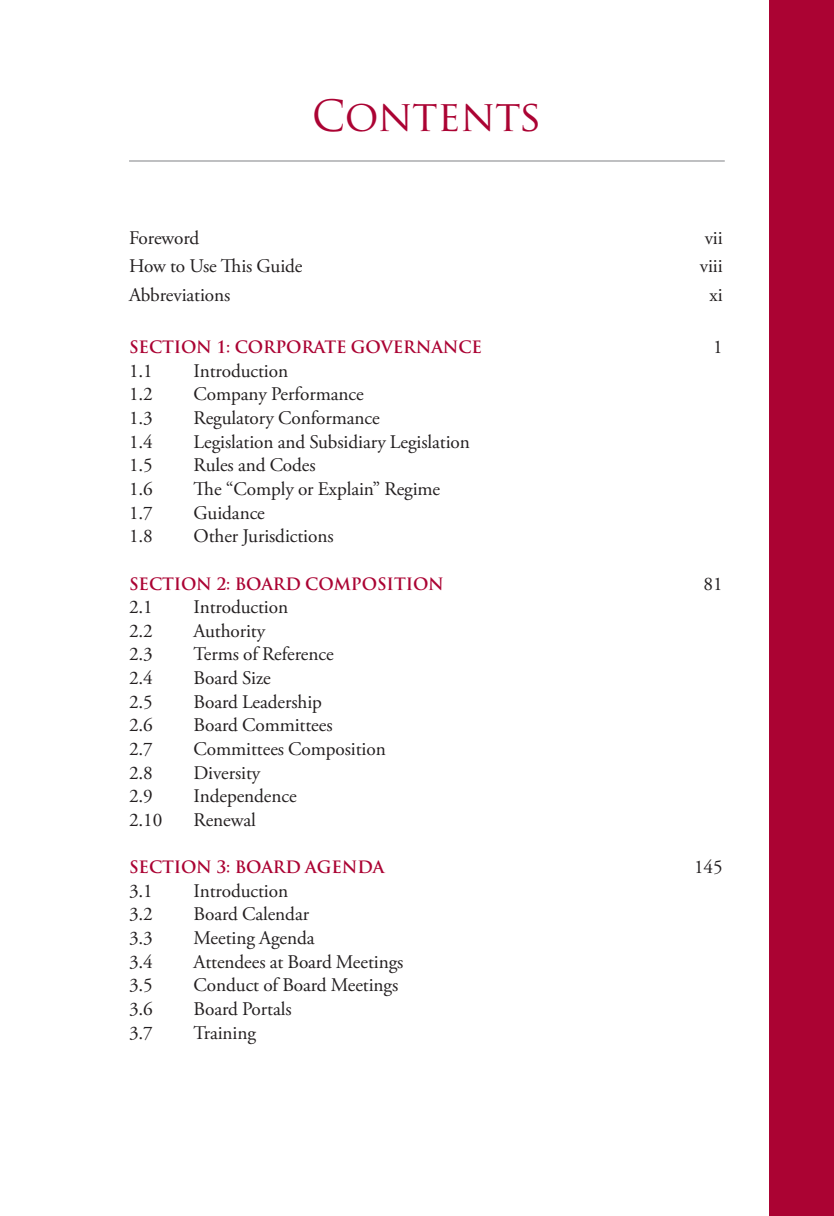
<style>
.page{position:relative;width:834px;height:1216px;background:#fff}
.page>*{position:absolute;margin:0;border:0;box-sizing:border-box;transform-origin:0 0}
.t1{font:42px "Trajan Pro";letter-spacing:-.005em;color:#ab0333}
.t2{font:19.25px "Adobe Garamond Pro";letter-spacing:-.005em;color:#231f20}
.t3{font:700 16.62px "Trajan Pro";letter-spacing:-.005em;color:#ab0333}
</style>
<div class="page">
<hr style="left:129px;top:160px;width:595px;height:1px;background:#808285">
<div style="left:769px;top:0;width:64px;height:1215px;background:#ab0333"></div>
<h1 class="t1" style="left:312px;top:89px;width:231px">CONTENTS</h1>
<p class="t2" style="left:129px;top:226px;width:72px">Foreword</p>
<p class="t2" style="left:704px;top:226px;width:20px">vii</p>
<p class="t2" style="left:129px;top:255px;width:175px">How to Use This Guide</p>
<p class="t2" style="left:699px;top:255px;width:24px">viii</p>
<p class="t2" style="left:129px;top:283px;width:103px">Abbreviations</p>
<p class="t2" style="left:709px;top:283px;width:15px">xi</p>
<p class="t3" style="left:129px;top:337px;width:47px">SECTION</p>
<p class="t3" style="left:216px;top:337px;width:45px">1: CORPORATE</p>
<p class="t3" style="left:351px;top:337px;width:29px">GOVERNAN</p>
<p class="t3" style="left:458px;top:337px;width:23px">CE</p>
<p class="t2" style="left:713px;top:335px;width:11px">1</p>
<p class="t2" style="left:129px;top:359px;width:25px">1.1</p>
<p class="t2" style="left:193px;top:359px;width:96px">Introduction</p>
<p class="t2" style="left:129px;top:383px;width:25px">1.2</p>
<p class="t2" style="left:193px;top:383px;width:171px">Company Performance</p>
<p class="t2" style="left:129px;top:406px;width:25px">1.3</p>
<p class="t2" style="left:193px;top:406px;width:188px">Regulatory Conformance</p>
<p class="t2" style="left:129px;top:430px;width:25px">1.4</p>
<p class="t2" style="left:193px;top:430px;width:278px">Legislation and Subsidiary Legislation</p>
<p class="t2" style="left:129px;top:453px;width:25px">1.5</p>
<p class="t2" style="left:193px;top:453px;width:124px">Rules and Codes</p>
<p class="t2" style="left:129px;top:477px;width:25px">1.6</p>
<p class="t2" style="left:193px;top:477px;width:248px">The “Comply or Explain” Regime</p>
<p class="t2" style="left:129px;top:501px;width:25px">1.7</p>
<p class="t2" style="left:193px;top:501px;width:73px">Guidance</p>
<p class="t2" style="left:129px;top:524px;width:25px">1.8</p>
<p class="t2" style="left:193px;top:524px;width:141px">Other Jurisdictions</p>
<p class="t3" style="left:129px;top:573px;width:47px">SECTION</p>
<p class="t3" style="left:216px;top:573px;width:44px">2: BOARD</p>
<p class="t3" style="left:305px;top:573px;width:59px">COMPOSITION</p>
<p class="t2" style="left:703px;top:572px;width:21px">81</p>
<p class="t2" style="left:129px;top:595px;width:25px">2.1</p>
<p class="t2" style="left:193px;top:595px;width:96px">Introduction</p>
<p class="t2" style="left:129px;top:619px;width:25px">2.2</p>
<p class="t2" style="left:193px;top:619px;width:73px">Authority</p>
<p class="t2" style="left:129px;top:642px;width:25px">2.3</p>
<p class="t2" style="left:193px;top:642px;width:142px">Terms of Reference</p>
<p class="t2" style="left:129px;top:666px;width:25px">2.4</p>
<p class="t2" style="left:193px;top:666px;width:79px">Board Size</p>
<p class="t2" style="left:129px;top:690px;width:25px">2.5</p>
<p class="t2" style="left:193px;top:690px;width:130px">Board Leadership</p>
<p class="t2" style="left:129px;top:713px;width:25px">2.6</p>
<p class="t2" style="left:193px;top:713px;width:140px">Board Committees</p>
<p class="t2" style="left:129px;top:737px;width:25px">2.7</p>
<p class="t2" style="left:193px;top:737px;width:194px">Committees Composition</p>
<p class="t2" style="left:129px;top:761px;width:25px">2.8</p>
<p class="t2" style="left:193px;top:761px;width:68px">Diversity</p>
<p class="t2" style="left:129px;top:784px;width:25px">2.9</p>
<p class="t2" style="left:193px;top:784px;width:105px">Independence</p>
<p class="t2" style="left:129px;top:808px;width:35px">2.10</p>
<p class="t2" style="left:193px;top:808px;width:64px">Renewal</p>
<p class="t3" style="left:129px;top:856px;width:47px">SECTION</p>
<p class="t3" style="left:216px;top:856px;width:44px">3: BOARD</p>
<p class="t3" style="left:305px;top:856px;width:41px">AGENDA</p>
<p class="t2" style="left:694px;top:855px;width:30px">145</p>
<p class="t2" style="left:129px;top:879px;width:25px">3.1</p>
<p class="t2" style="left:193px;top:879px;width:96px">Introduction</p>
<p class="t2" style="left:129px;top:902px;width:25px">3.2</p>
<p class="t2" style="left:193px;top:902px;width:117px">Board Calendar</p>
<p class="t2" style="left:129px;top:926px;width:25px">3.3</p>
<p class="t2" style="left:193px;top:926px;width:122px">Meeting Agenda</p>
<p class="t2" style="left:129px;top:950px;width:25px">3.4</p>
<p class="t2" style="left:193px;top:950px;width:211px">Attendees at Board Meetings</p>
<p class="t2" style="left:129px;top:973px;width:25px">3.5</p>
<p class="t2" style="left:193px;top:973px;width:206px">Conduct of Board Meetings</p>
<p class="t2" style="left:129px;top:997px;width:25px">3.6</p>
<p class="t2" style="left:193px;top:997px;width:99px">Board Portals</p>
<p class="t2" style="left:129px;top:1020px;width:25px">3.7</p>
<p class="t2" style="left:193px;top:1020px;width:64px">Training</p>
</div>
